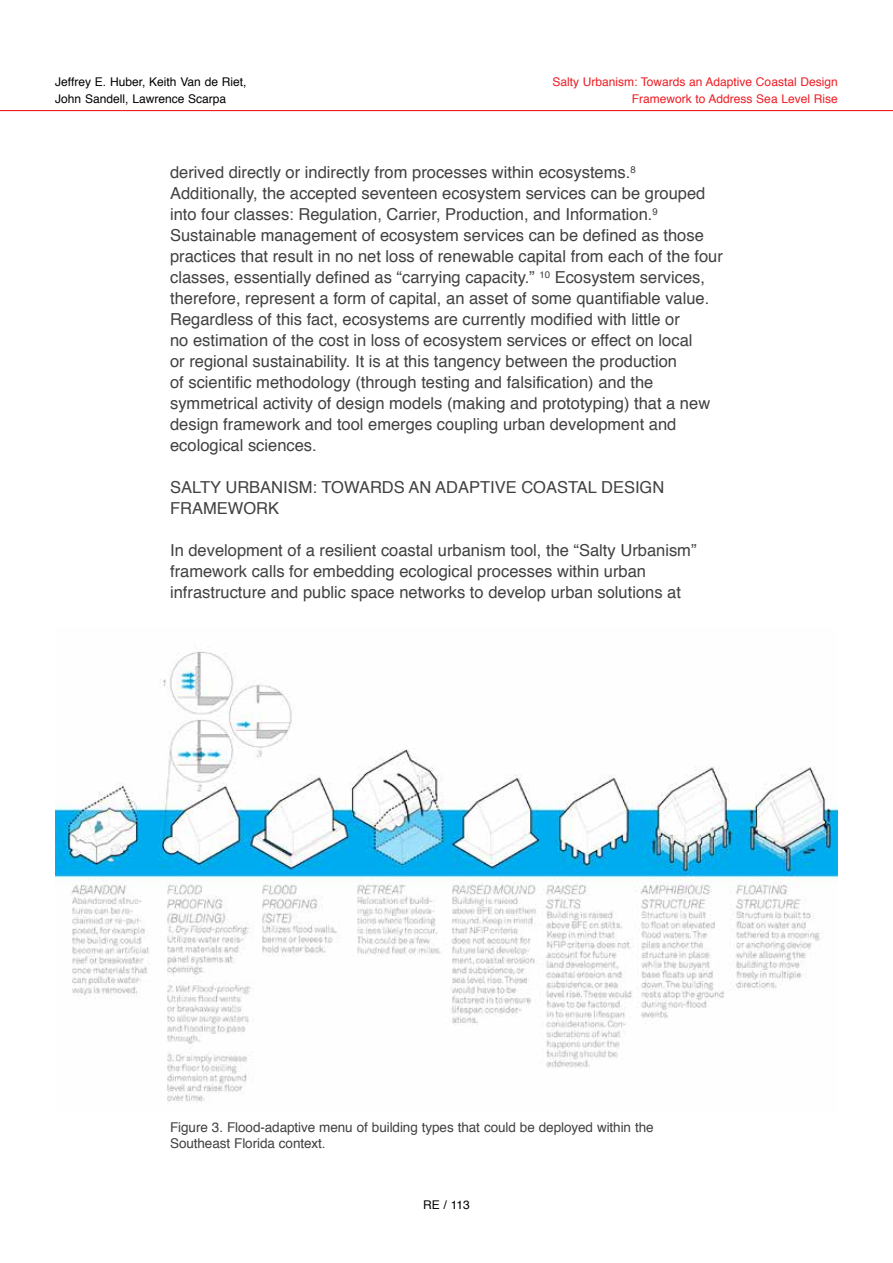
<style>
.page{position:relative;width:893px;height:1263px;background:#fff}
.page>*{position:absolute;margin:0;border:0;box-sizing:border-box;transform-origin:0 0}
.t1{font:16.5px/21px "Helvetica";color:#414042}
.t2{font:13.5px/16.5px "Helvetica";letter-spacing:-.005em;color:#414042}
.t3{font:12px/17.2px "Helvetica";color:#ed1d24;text-align:right}
.t4{font:12px/17.2px "Helvetica";color:#000}
</style>
<div class="page">
<hr style="left:0;top:110px;width:893px;height:1px;background:#ed1d24">
<img style="left:55px;top:651px;width:783px;height:452px">
<p class="t4" style="left:55px;top:74px;width:193px">Jeffrey E. Huber, Keith Van de Riet,<br>John Sandell, Lawrence Scarpa</p>
<p class="t3" style="left:552px;top:74px;width:287px">Salty Urbanism: Towards an Adaptive Coastal Design<br>Framework to Address Sea Level Rise</p>
<p class="t1" style="left:170px;top:162px;width:554px">derived directly or indirectly from processes within ecosystems.<sup>8<br></sup>Additionally, the accepted seventeen ecosystem services can be grouped into four classes: Regulation, Carrier, Production, and Information.<sup>9<br></sup>Sustainable management of ecosystem services can be defined as those practices that result in no net loss of renewable capital from each of the four classes, essentially defined as “carrying capacity.” <sup>10</sup> Ecosystem services, therefore, represent a form of capital, an asset of some quantifiable value.<br>Regardless of this fact, ecosystems are currently modified with little or<br>no estimation of the cost in loss of ecosystem services or effect on local<br>or regional sustainability. It is at this tangency between the production<br>of scientific methodology (through testing and falsification) and the symmetrical activity of design models (making and prototyping) that a new design framework and tool emerges coupling urban development and ecological sciences.</p>
<p class="t1" style="left:170px;top:477px;width:496px">SALTY URBANISM: TOWARDS AN ADAPTIVE COASTAL DESIGN<br>FRAMEWORK</p>
<p class="t1" style="left:170px;top:540px;width:528px">In development of a resilient coastal urbanism tool, the “Salty Urbanism” framework calls for embedding ecological processes within urban infrastructure and public space networks to develop urban solutions at</p>
<p class="t2" style="left:170px;top:1119px;width:485px">Figure 3. Flood-adaptive menu of building types that could be deployed within the<br>Southeast Florida context.</p>
<p class="t4" style="left:423px;top:1196px;width:48px">RE / 113</p>
</div>
